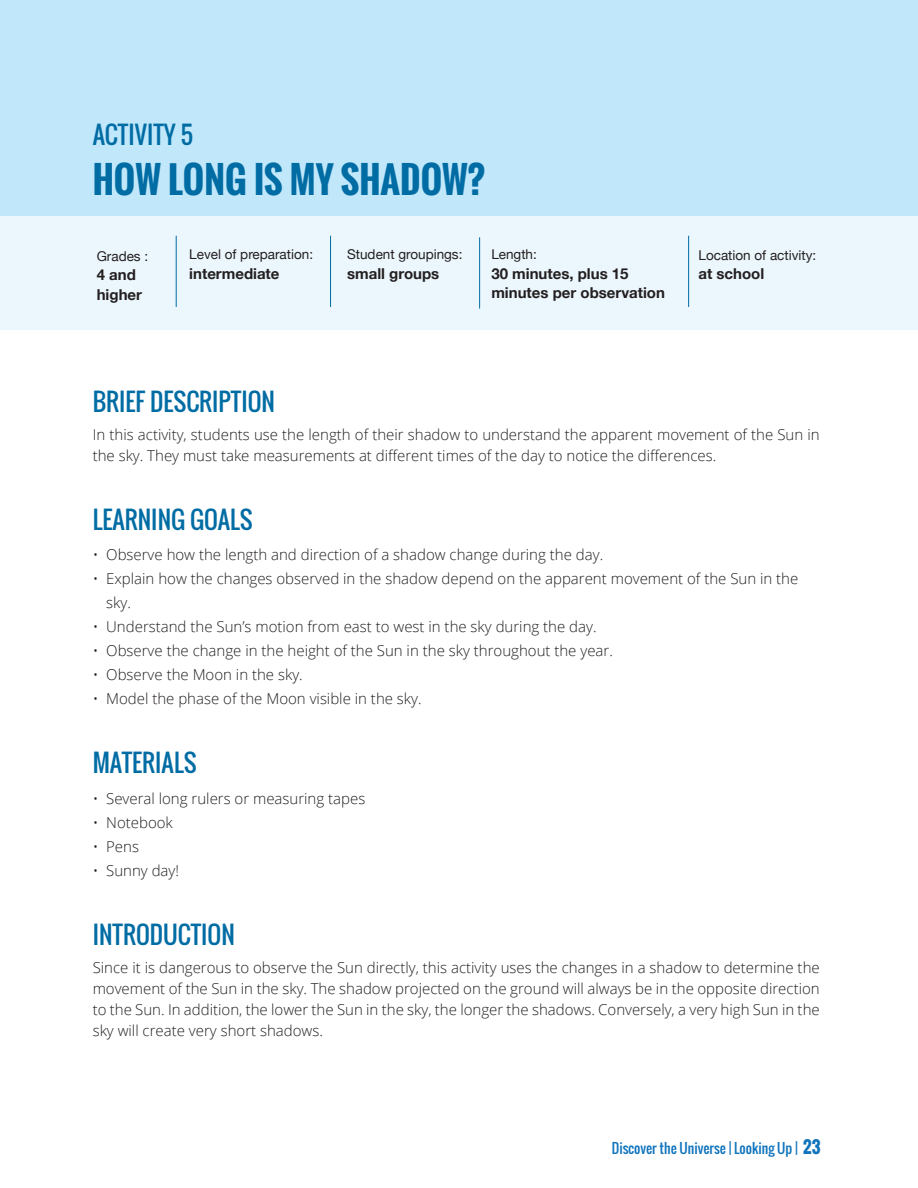
<style>
.page{position:relative;width:918px;height:1188px;background:#fff}
.page>*{position:absolute;margin:0;border:0;box-sizing:border-box;transform-origin:0 0}
.t1{font:700 36px "Oswald";color:#006ca4}
.t2{font:24px "Oswald";color:#006ca4}
.t3{font:300 15px/21px "Open Sans";color:#231f20}
.t4{font:700 15px/19.5px "Helvetica Neue";color:#231f20}
.t5{font:13.5px "Helvetica Neue";color:#231f20}
.t6{font:13.5px "Oswald";color:#1074bc}
.s1{font-weight:700;font-size:16.5px}
</style>
<div class="page">
<div style="left:0;top:203px;width:918px;height:127px;background:#ecf7fd"></div>
<div style="left:0;top:0;width:918px;height:216px;background:#c0e7fa"></div>
<hr style="left:176px;top:236px;width:1px;height:71px;background:#006ca4">
<hr style="left:330px;top:236px;width:1px;height:71px;background:#006ca4">
<hr style="left:479px;top:237px;width:1px;height:72px;background:#006ca4">
<hr style="left:688px;top:236px;width:1px;height:71px;background:#006ca4">
<h2 class="t2" style="left:93px;top:117px;width:102px">ACTIVITY 5</h2>
<h1 class="t1" style="left:93px;top:153px;width:394px">HOW LONG IS MY SHADOW?</h1>
<p class="t5" style="left:97px;top:246px;width:53px">Grades :</p>
<p class="t4" style="left:97px;top:266px;width:47px">4 and higher</p>
<p class="t5" style="left:189px;top:245px;width:125px">Level of preparation:</p>
<p class="t4" style="left:189px;top:264px;width:92px">intermediate</p>
<p class="t5" style="left:347px;top:245px;width:117px">Student groupings:</p>
<p class="t4" style="left:347px;top:264px;width:94px">small groups</p>
<p class="t5" style="left:491px;top:245px;width:47px">Length:</p>
<p class="t4" style="left:491px;top:264px;width:175px">30 minutes, plus 15 minutes per observation</p>
<p class="t5" style="left:699px;top:245px;width:119px">Location of activity:</p>
<p class="t4" style="left:699px;top:265px;width:67px">at school</p>
<h2 class="t2" style="left:93px;top:383px;width:184px">BRIEF DESCRIPTION</h2>
<p class="t3" style="left:93px;top:423px;width:729px">In this activity, students use the length of their shadow to understand the apparent movement of the Sun in the sky. They must take measurements at different times of the day to notice the differences.</p>
<h2 class="t2" style="left:93px;top:501px;width:162px">LEARNING GOALS</h2>
<p class="t3" style="left:93px;top:544px;width:512px">• Observe how the length and direction of a shadow change during the day.</p>
<p class="t3" style="left:106px;top:566px;width:694px;line-height:24px;text-indent:-14px">• Explain how the changes observed in the shadow depend on the apparent movement of the Sun in the sky.</p>
<p class="t3" style="left:93px;top:616px;width:505px">• Understand the Sun’s motion from east to west in the sky during the day.</p>
<p class="t3" style="left:93px;top:640px;width:522px">• Observe the change in the height of the Sun in the sky throughout the year.</p>
<p class="t3" style="left:93px;top:664px;width:212px">• Observe the Moon in the sky.</p>
<p class="t3" style="left:93px;top:688px;width:330px">• Model the phase of the Moon visible in the sky.</p>
<h2 class="t2" style="left:93px;top:745px;width:105px">MATERIALS</h2>
<p class="t3" style="left:93px;top:788px;width:274px">• Several long rulers or measuring tapes</p>
<p class="t3" style="left:93px;top:812px;width:82px">• Notebook</p>
<p class="t3" style="left:93px;top:836px;width:48px">• Pens</p>
<p class="t3" style="left:93px;top:860px;width:88px">• Sunny day!</p>
<h2 class="t2" style="left:93px;top:917px;width:144px">INTRODUCTION</h2>
<p class="t3" style="left:93px;top:956px;width:729px;text-align:justify">Since it is dangerous to observe the Sun directly, this activity uses the changes in a shadow to determine the movement of the Sun in the sky. The shadow projected on the ground will always be in the opposite direction to the Sun. In addition, the lower the Sun in the sky, the longer the shadows. Conversely, a very high Sun in the sky will create very short shadows.</p>
<p class="t6" style="left:612px;top:1138px;width:210px">Discover the Universe | Looking Up | <span class="s1">23</span></p>
</div>
